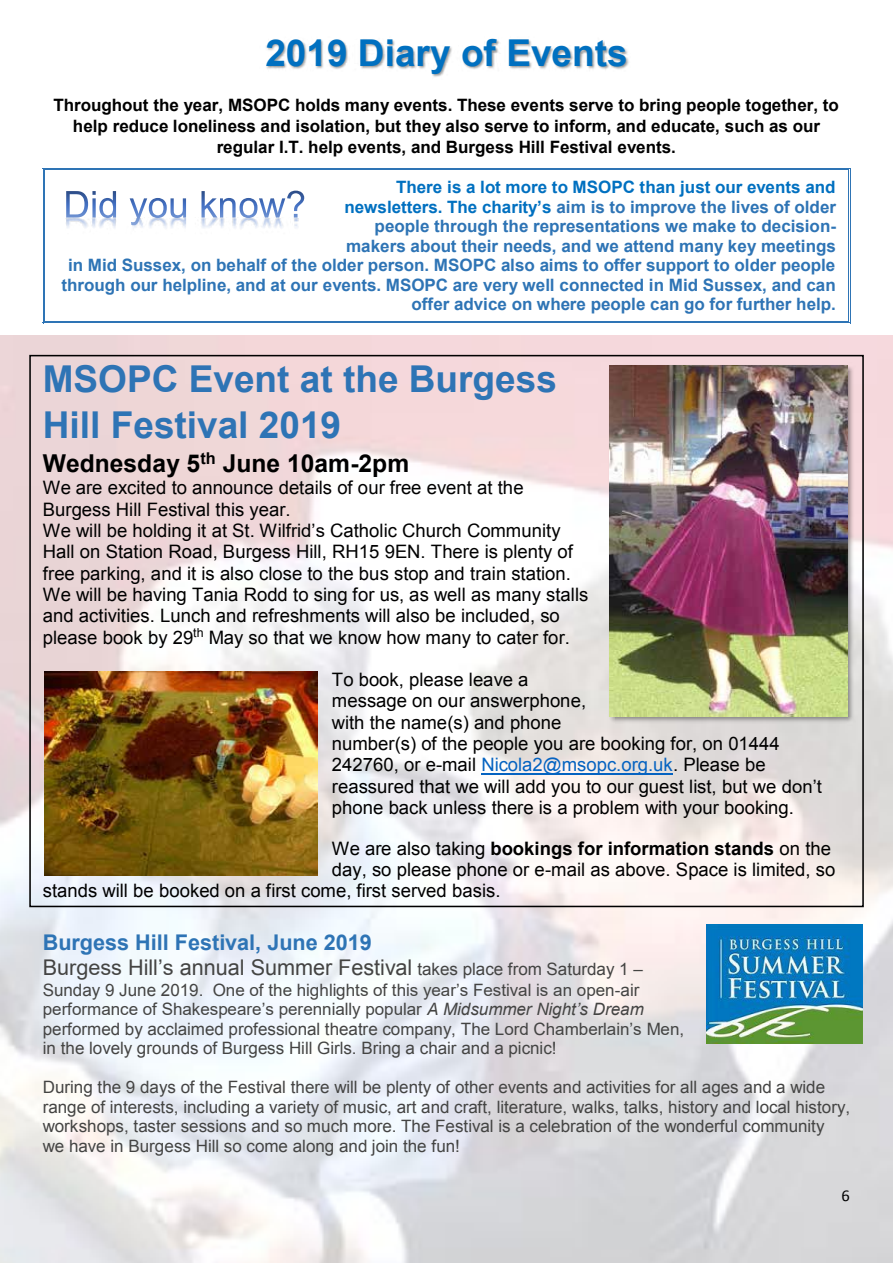
<style>
.page{position:relative;width:893px;height:1263px;background:#fff}
.page>*{position:absolute;margin:0;border:0;box-sizing:border-box;transform-origin:0 0}
.t1{font:700 37.05px/46px "Arial";color:#2e74b5}
.t2{font:700 37.05px "Arial";color:#0070c0}
.t3{font:700 24.6px "Arial";color:#000}
.t4{font:21.6px/24.8px "Arial";color:#444443}
.t5{font:18.45px/21.3px "Arial";color:#000}
.t6{font:700 18.45px "Arial";color:#000}
.t7{font:17.1px/19.5px "Arial";color:#444443}
.t8{font:700 17.1px/19.5px "Arial";color:#2e74b5;text-align:right}
.t9{font:700 17.1px/21px "Arial";color:#000;text-align:center}
.t10{font:17.1px "Calibri";color:#000}
.t11{font:16.5px "Calibri";color:#000}
.s1{color:#0070c0}
.s2{color:#0563c1}
.s3{font-weight:400}
.s4{font-weight:700;color:#2e74b5}
.s5{font-size:17.1px}
.s6{font-style:italic}
</style>
<div class="page">
<img style="left:0;top:335px;width:893px;height:928px">
<img style="left:266px;top:39px;width:363px;height:38px">
<hr style="left:481px;top:773px;width:192px;height:2px;background:#0563c1">
<hr style="left:45px;top:168px;width:803px;height:1px;background:#2e74b5">
<hr style="left:45px;top:169px;width:803px;height:1px;background:#2e74b5">
<hr style="left:44px;top:170px;width:1px;height:151px;background:#2e74b5">
<hr style="left:43px;top:170px;width:1px;height:151px;background:#2e74b5">
<hr style="left:45px;top:323px;width:803px;height:1px;background:#2e74b5">
<hr style="left:45px;top:321px;width:803px;height:1px;background:#2e74b5">
<hr style="left:850px;top:170px;width:1px;height:151px;background:#2e74b5">
<hr style="left:848px;top:170px;width:1px;height:151px;background:#2e74b5">
<img style="left:66px;top:218px;width:233px;height:11px">
<svg style="left:66px;top:191px;width:238px;height:27px"></svg>
<img style="left:607px;top:362px;width:249px;height:364px">
<img style="left:610px;top:365px;width:237px;height:352px">
<img style="left:707px;top:925px;width:156px;height:119px">
<img style="left:45px;top:671px;width:272px;height:205px">
<h1 class="t2" style="left:265px;top:29px;width:364px">2019 Diary of Events</h1>
<p class="t9" style="left:54px;top:95px;width:787px">Throughout the year, MSOPC holds many events. These events serve to bring people together, to help reduce loneliness and isolation, but they also serve to inform, and educate, such as our regular I.T. help events, and Burgess Hill Festival events.</p>
<p class="t8" style="left:61px;top:178px;width:776px"><span class="s1">There is a lot more to MSOPC than just our events and<br>newsletters. The charity’s</span> aim is to improve the lives of older<br>people through the representations we make to decision-<br>makers about their needs, and we attend many key meetings<br>in Mid Sussex, on behalf of the older person. MSOPC also aims to offer support to older people through our helpline, and at our events. MSOPC are very well connected in Mid Sussex, and can offer advice on where people can go for further help.</p>
<h1 class="t1" style="left:43px;top:357px;width:516px">MSOPC Event at the Burgess<br>Hill Festival 2019</h1>
<h2 class="t3" style="left:43px;top:447px;width:368px">Wednesday 5<sup>th</sup> June 10am-2pm</h2>
<p class="t5" style="left:43px;top:477px;width:547px">We are excited to announce details of our free event at the Burgess Hill Festival this year.<br>We will be holding it at St. Wilfrid’s Catholic Church Community Hall on Station Road, Burgess Hill, RH15 9EN. There is plenty of free parking, and it is also close to the bus stop and train station.<br>We will be having Tania Rodd to sing for us, as well as many stalls and activities. Lunch and refreshments will also be included, so please book by 29<sup>th</sup> May so that we know how many to cater for.</p>
<p class="t5" style="left:332px;top:669px;width:492px">To book, please leave a<br>message on our answerphone,<br>with the name(s) and phone<br>number(s) of the people you are booking for, on 01444<br>242760, or e-mail <span class="s2">Nicola2@msopc.org.uk</span>. Please be reassured that we will add you to our guest list, but we don’t phone back unless there is a problem with your booking.</p>
<p class="t6" style="left:332px;top:836px;width:501px"><span class="s3">We are also taking</span> bookings for information stands <span class="s3">on the</span></p>
<p class="t5" style="left:332px;top:859px;width:505px">day, so please phone or e-mail as above. Space is limited, so</p>
<p class="t5" style="left:43px;top:880px;width:459px">stands will be booked on a first come, first served basis.</p>
<p class="t4" style="left:43px;top:930px;width:602px"><span class="s4">Burgess Hill Festival, June 2019<br></span>Burgess Hill’s annual Summer Festival <span class="s5">takes place from Saturday 1 –</span></p>
<p class="t7" style="left:43px;top:980px;width:643px">Sunday 9 June 2019. One of the highlights of this year’s Festival is an open-air performance of Shakespeare’s perennially popular <span class="s6">A Midsummer Night’s Dream </span>performed by acclaimed professional theatre company, The Lord Chamberlain’s Men, in the lovely grounds of Burgess Hill Girls. Bring a chair and a picnic!</p>
<p class="t7" style="left:43px;top:1077px;width:809px">During the 9 days of the Festival there will be plenty of other events and activities for all ages and a wide range of interests, including a variety of music, art and craft, literature, walks, talks, history and local history, workshops, taster sessions and so much more. The Festival is a celebration of the wonderful community we have in Burgess Hill so come along and join the fun!</p>
<p class="t10" style="left:842px;top:1183px;width:10px">6</p>
<p class="t11" style="left:841px;top:1185px;width:10px">6</p>
</div>
